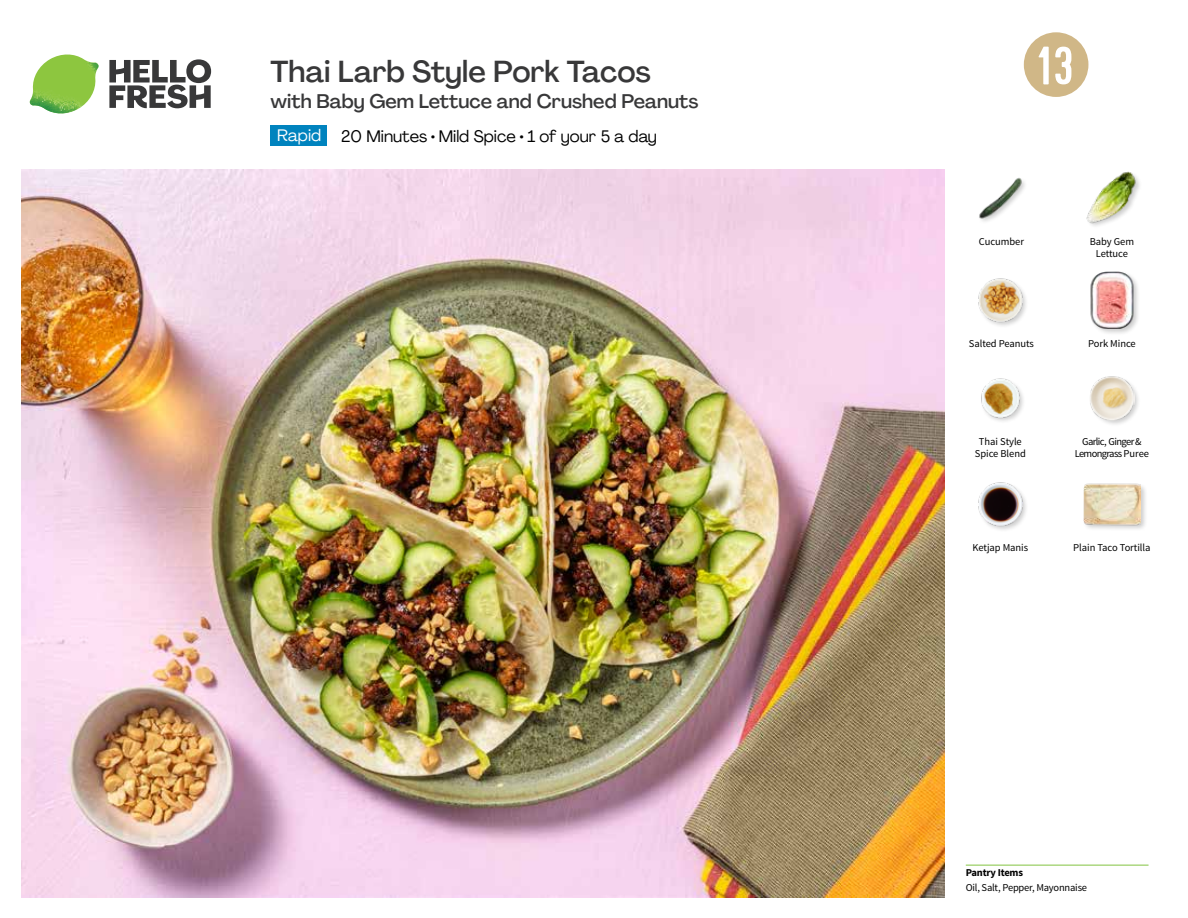
<style>
.page{position:relative;width:1188px;height:918px;background:#fff}
.page>*{position:absolute;margin:0;border:0;box-sizing:border-box;transform-origin:0 0}
.t1{font:54px "Kapra";color:#fff}
.t2{font:500 30px "Agrandir";color:#383839}
.t3{font:500 19.5px "Agrandir";color:#383839}
.t4{font:16.5px "Agrandir";color:#000}
.t5{font:16.5px "Agrandir";color:#fff}
.t6{font:10.5px/12px "Source Sans Pro";letter-spacing:-.005em;color:#000;text-align:center}
.t7{font:10.5px/12px "Source Sans Pro";letter-spacing:-.06em;color:#000;text-align:center}
.t8{font:700 10.5px "Source Sans Pro";letter-spacing:-.02em;color:#000}
</style>
<div class="page">
<svg style="left:109px;top:59px;width:102px;height:49px"></svg>
<img style="left:30px;top:55px;width:69px;height:59px">
<img style="left:21px;top:170px;width:924px;height:728px">
<hr style="left:966px;top:865px;width:183px;height:1px;background:#82c341">
<div style="left:271px;top:126px;width:56px;height:20px;background:#0083be"></div>
<img style="left:981px;top:378px;width:42px;height:43px">
<img style="left:978px;top:482px;width:48px;height:48px">
<div style="left:1082px;top:482px;width:66px;height:49px;background:#000;opacity:.2"></div>
<img style="left:1083px;top:482px;width:58px;height:49px">
<div style="left:1089px;top:375px;width:52px;height:52px;background:#000;opacity:.2"></div>
<img style="left:1090px;top:376px;width:44px;height:44px">
<img style="left:979px;top:178px;width:46px;height:44px">
<img style="left:978px;top:278px;width:48px;height:48px">
<div style="left:1090px;top:271px;width:51px;height:65px;background:#000;opacity:.2"></div>
<img style="left:1090px;top:272px;width:51px;height:57px">
<img style="left:1086px;top:171px;width:54px;height:55px">
<svg style="left:1023px;top:32px;width:66px;height:65px"></svg>
<h2 class="t2" style="left:271px;top:53px;width:382px">Thai Larb Style Pork Tacos</h2>
<h3 class="t3" style="left:271px;top:89px;width:430px">with Baby Gem Lettuce and Crushed Peanuts</h3>
<h3 class="t5" style="left:277px;top:125px;width:46px">Rapid</h3>
<h3 class="t4" style="left:341px;top:126px;width:317px">20 Minutes • Mild Spice • 1 of your 5 a day</h3>
<h1 class="t1" style="left:1038px;top:35px;width:36px">13</h1>
<p class="t6" style="left:979px;top:235px;width:47px">Cucumber</p>
<p class="t6" style="left:1090px;top:235px;width:46px">Baby Gem<br>Lettuce</p>
<p class="t6" style="left:969px;top:338px;width:67px">Salted Peanuts</p>
<p class="t6" style="left:1088px;top:338px;width:49px">Pork Mince</p>
<p class="t6" style="left:975px;top:436px;width:52px">Thai Style<br>Spice Blend</p>
<p class="t7" style="left:1075px;top:436px;width:76px">Garlic, Ginger &amp;<br>Lemongrass Puree</p>
<p class="t6" style="left:973px;top:542px;width:57px">Ketjap Manis</p>
<p class="t6" style="left:1073px;top:542px;width:79px">Plain Taco Tortilla</p>
<p class="t8" style="left:966px;top:866px;width:59px">Pantry Items</p>
<p class="t6" style="left:966px;top:881px;width:123px">Oil, Salt, Pepper, Mayonnaise</p>
</div>
